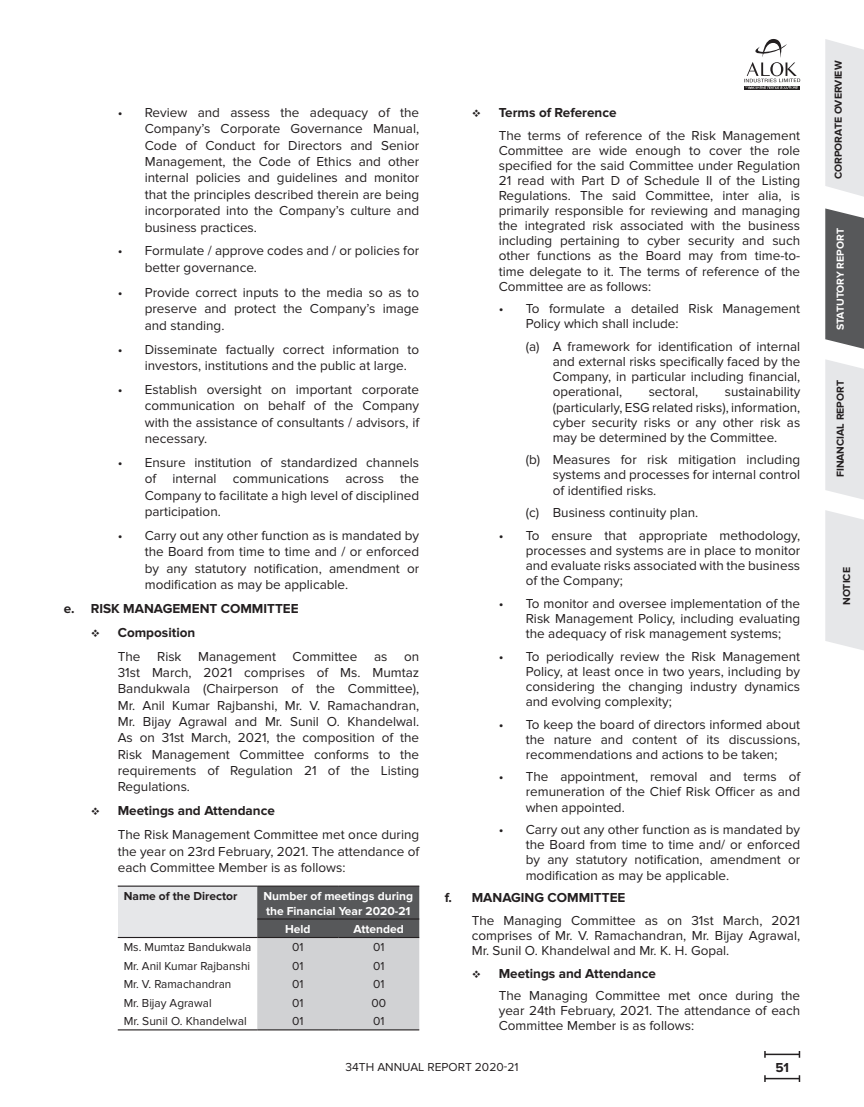
<style>
.page{position:relative;width:864px;height:1107px;background:#fff}
.page>*{position:absolute;margin:0;border:0;box-sizing:border-box;transform-origin:0 0}
.Int_3{font:13.5px/16.4px "Proxima Nova";color:#231f20;text-align:justify}
.Int_2{font:13.5px/15.1px "Proxima Nova";color:#231f20;text-align:justify}
.Int_4{font:13.5px/15.1px "Proxima Nova";color:#231f20;text-align:justify}
.Int_1{font:13.5px/15.1px "Proxima Nova";color:#231f20;text-align:justify}
.Int_2-2{font:700 13.5px "Proxima Nova";color:#231f20}
.Int_1-2{font:700 13.5px "Proxima Nova";color:#231f20}
.Body{font:12px "Proxima Nova";color:#231f20}
.Reverse{font:700 12px/14.4px "Proxima Nova";color:#fff}
.Body-2{font:700 12px "Proxima Nova";color:#231f20}
.t1{font:700 10.5px "Proxima Nova";color:#231f20}
.t2{font:700 10.5px "Proxima Nova";color:#fff}
</style>
<div class="page">
<svg style="left:744px;top:39px;width:56px;height:50px"></svg>
<hr style="left:765px;top:1054px;width:34px;height:1px;background:#231f20">
<svg style="left:764px;top:1051px;width:2px;height:7px"></svg>
<hr style="left:765px;top:1078px;width:34px;height:1px;background:#231f20">
<svg style="left:764px;top:1075px;width:2px;height:7px"></svg>
<svg style="left:825px;top:39px;width:39px;height:611px;background:#cacbcd"></svg>
<div style="left:118px;top:886px;width:139px;height:52px;background:#e6e7e9"></div>
<svg style="left:257px;top:887px;width:162px;height:142px;background:#a6a7a9"></svg>
<hr style="left:118px;top:937px;width:139px;height:1px;background:#231f20">
<hr style="left:257px;top:937px;width:81px;height:1px;background:#231f20">
<hr style="left:338px;top:937px;width:81px;height:1px;background:#231f20">
<hr style="left:257px;top:918px;width:81px;height:2px;background:#231f20">
<hr style="left:338px;top:918px;width:81px;height:2px;background:#231f20">
<hr style="left:257px;top:886px;width:81px;height:1px;background:#231f20">
<hr style="left:338px;top:886px;width:81px;height:1px;background:#231f20">
<hr style="left:118px;top:886px;width:139px;height:1px;background:#231f20">
<hr style="left:118px;top:1029px;width:139px;height:1px;background:#231f20">
<hr style="left:257px;top:1029px;width:81px;height:1px;background:#231f20">
<hr style="left:338px;top:1029px;width:81px;height:1px;background:#231f20">
<p class="Int_3" style="left:145px;top:105px;width:276px;text-indent:-27px">• Review and assess the adequacy of the Company’s Corporate Governance Manual, Code of Conduct for Directors and Senior Management, the Code of Ethics and other internal policies and guidelines and monitor that the principles described therein are being incorporated into the Company’s culture and business practices.</p>
<p class="Int_3" style="left:145px;top:243px;width:276px;text-indent:-27px">• Formulate / approve codes and / or policies for better governance.</p>
<p class="Int_3" style="left:145px;top:285px;width:276px;text-indent:-27px">• Provide correct inputs to the media so as to preserve and protect the Company’s image and standing.</p>
<p class="Int_3" style="left:145px;top:341px;width:276px;text-indent:-27px">• Disseminate factually correct information to investors, institutions and the public at large.</p>
<p class="Int_3" style="left:145px;top:381px;width:276px;text-indent:-27px">• Establish oversight on important corporate communication on behalf of the Company with the assistance of consultants / advisors, if necessary.</p>
<p class="Int_3" style="left:145px;top:454px;width:276px;text-indent:-27px">• Ensure institution of standardized channels of internal communications across the Company to facilitate a high level of disciplined participation.</p>
<p class="Int_3" style="left:145px;top:527px;width:276px;text-indent:-27px">• Carry out any other function as is mandated by the Board from time to time and / or enforced by any statutory notification, amendment or modification as may be applicable.</p>
<p class="Int_1-2" style="left:64px;top:601px;width:236px">e. RISK MANAGEMENT COMMITTEE</p>
<p class="Int_2-2" style="left:91px;top:624px;width:106px">❖ Composition</p>
<p class="Int_2" style="left:118px;top:648px;width:303px;line-height:16.4px">The Risk Management Committee as on 31st March, 2021 comprises of Ms. Mumtaz Bandukwala (Chairperson of the Committee), Mr. Anil Kumar Rajbanshi, Mr. V. Ramachandran, Mr. Bijay Agrawal and Mr. Sunil O. Khandelwal.<br>As on 31st March, 2021, the composition of the Risk Management Committee conforms to the requirements of Regulation 21 of the Listing Regulations.</p>
<p class="Int_2-2" style="left:91px;top:803px;width:186px">❖ Meetings and Attendance</p>
<p class="Int_2" style="left:118px;top:827px;width:303px;line-height:16.4px">The Risk Management Committee met once during the year on 23rd February, 2021. The attendance of each Committee Member is as follows:</p>
<p class="Body-2" style="left:124px;top:889px;width:115px">Name of the Director</p>
<p class="Reverse" style="left:264px;top:889px;width:151px">Number of meetings during the Financial Year 2020-21</p>
<p class="Reverse" style="left:285px;top:922px;width:27px">Held</p>
<p class="Reverse" style="left:354px;top:922px;width:52px">Attended</p>
<p class="Body" style="left:124px;top:941px;width:129px">Ms. Mumtaz Bandukwala</p>
<p class="Body" style="left:292px;top:941px;width:13px">01</p>
<p class="Body" style="left:373px;top:941px;width:13px">01</p>
<p class="Body" style="left:124px;top:959px;width:128px">Mr. Anil Kumar Rajbanshi</p>
<p class="Body" style="left:292px;top:959px;width:13px">01</p>
<p class="Body" style="left:373px;top:959px;width:13px">01</p>
<p class="Body" style="left:124px;top:978px;width:109px">Mr. V. Ramachandran</p>
<p class="Body" style="left:292px;top:978px;width:13px">01</p>
<p class="Body" style="left:373px;top:978px;width:13px">01</p>
<p class="Body" style="left:124px;top:996px;width:89px">Mr. Bijay Agrawal</p>
<p class="Body" style="left:292px;top:996px;width:13px">01</p>
<p class="Body" style="left:371px;top:996px;width:16px">00</p>
<p class="Body" style="left:124px;top:1015px;width:124px">Mr. Sunil O. Khandelwal</p>
<p class="Body" style="left:292px;top:1015px;width:13px">01</p>
<p class="Body" style="left:373px;top:1015px;width:13px">01</p>
<p class="Int_2-2" style="left:472px;top:105px;width:146px">❖ Terms of Reference</p>
<p class="Int_2" style="left:499px;top:128px;width:303px">The terms of reference of the Risk Management Committee are wide enough to cover the role specified for the said Committee under Regulation 21 read with Part D of Schedule II of the Listing Regulations. The said Committee, inter alia, is primarily responsible for reviewing and managing the integrated risk associated with the business including pertaining to cyber security and such other functions as the Board may from time-to&shy;time delegate to it. The terms of reference of the Committee are as follows:</p>
<p class="Int_3" style="left:526px;top:301px;width:276px;line-height:15.1px;text-indent:-27px">• To formulate a detailed Risk Management<br>Policy which shall include:</p>
<p class="Int_4" style="left:553px;top:339px;width:249px;text-indent:-27px">(a) A framework for identification of internal and external risks specifically faced by the Company, in particular including financial, operational,</p>
<p class="Int_4" style="left:553px;top:385px;width:249px;text-indent:172px">sustainability (particularly, ESG related risks), information, cyber security risks or any other risk as may be determined by the Committee.</p>
<p class="Int_4" style="left:553px;top:452px;width:249px;text-indent:-27px">(b) Measures for risk mitigation including systems and processes for internal control of identified risks.</p>
<p class="Int_4" style="left:526px;top:505px;width:174px">(c) Business continuity plan.</p>
<p class="Int_3" style="left:526px;top:528px;width:276px;line-height:15.1px;text-indent:-27px">• To ensure that appropriate methodology, processes and systems are in place to monitor and evaluate risks associated with the business of the Company;</p>
<p class="Int_3" style="left:526px;top:596px;width:276px;line-height:15.1px;text-indent:-27px">• To monitor and oversee implementation of the Risk Management Policy, including evaluating the adequacy of risk management systems;</p>
<p class="Int_3" style="left:526px;top:649px;width:276px;line-height:15.1px;text-indent:-27px">• To periodically review the Risk Management Policy, at least once in two years, including by considering the changing industry dynamics and evolving complexity;</p>
<p class="Int_3" style="left:526px;top:717px;width:276px;line-height:15.1px;text-indent:-27px">• To keep the board of directors informed about the nature and content of its discussions, recommendations and actions to be taken;</p>
<p class="Int_3" style="left:526px;top:770px;width:276px;line-height:15.1px;text-indent:-27px">• The appointment, removal and terms of remuneration of the Chief Risk Officer as and when appointed.</p>
<p class="Int_3" style="left:526px;top:822px;width:276px;line-height:15.1px;text-indent:-27px">• Carry out any other function as is mandated by the Board from time to time and/ or enforced by any statutory notification, amendment or modification as may be applicable.</p>
<p class="Int_1-2" style="left:445px;top:890px;width:182px">f. MANAGING COMMITTEE</p>
<p class="Int_1" style="left:472px;top:913px;width:330px">The Managing Committee as on 31st March, 2021 comprises of Mr. V. Ramachandran, Mr. Bijay Agrawal, Mr. Sunil O. Khandelwal and Mr. K. H. Gopal.</p>
<p class="Int_2-2" style="left:472px;top:965px;width:186px">❖ Meetings and Attendance</p>
<p class="Int_2" style="left:499px;top:988px;width:303px">The Managing Committee met once during the year 24th February, 2021. The attendance of each Committee Member is as follows:</p>
<p class="Int_4" style="left:649px;top:385px;width:51px">sectoral,</p>
<p class="Body" style="left:346px;top:1060px;width:174px">34TH ANNUAL REPORT 2020-21</p>
<p class="Int_1-2" style="left:775px;top:1060px;width:15px">51</p>
<p class="t1" style="left:832px;top:179px;width:120px;rotate:-90deg">CORPORATE OVERVIEW</p>
<p class="t2" style="left:834px;top:330px;width:104px;rotate:-90deg">STATUTORY REPORT</p>
<p class="t1" style="left:834px;top:477px;width:99px;rotate:-90deg">FINANCIAL REPORT</p>
<p class="t1" style="left:841px;top:605px;width:39px;rotate:-90deg">NOTICE</p>
</div>
